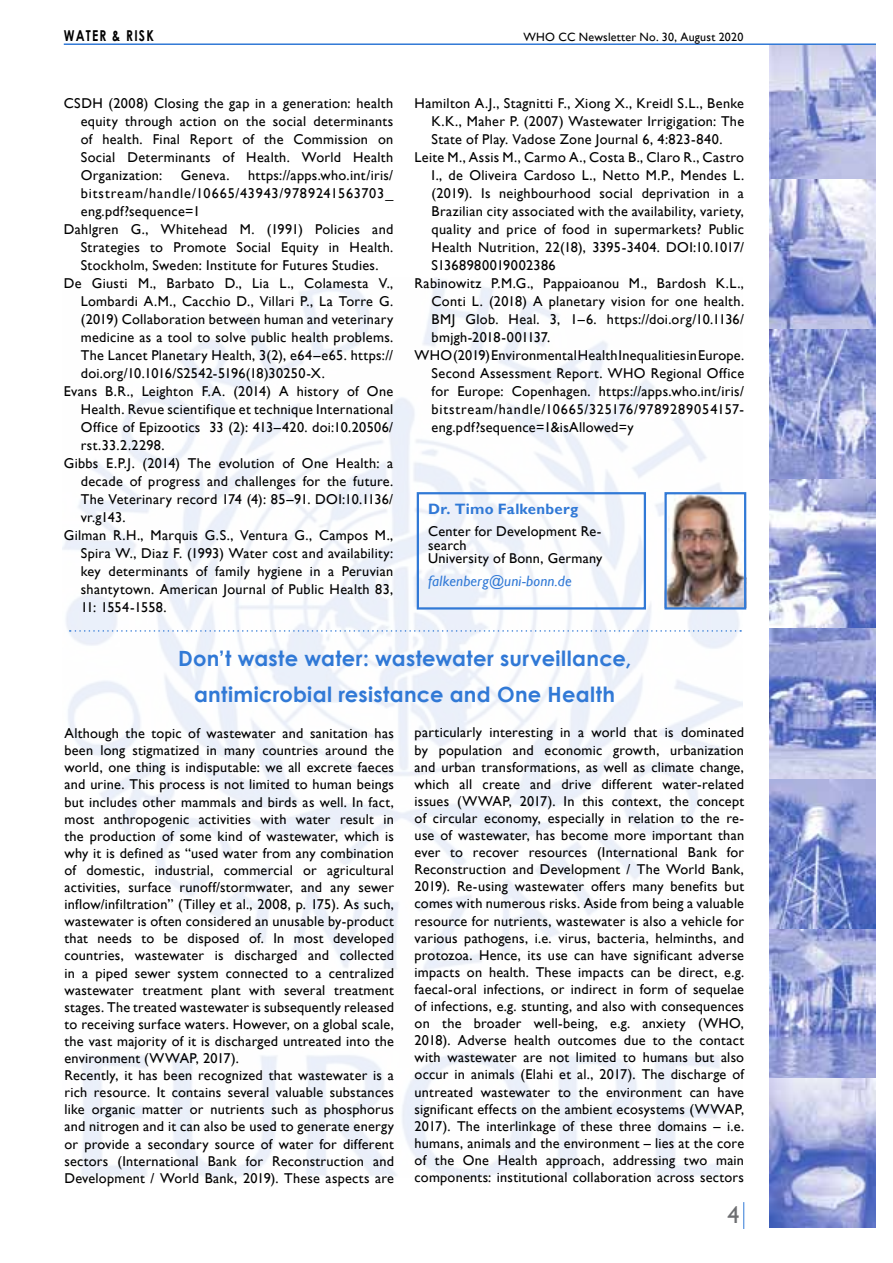
<style>
.page{position:relative;width:893px;height:1263px;background:#fff}
.page>*{position:absolute;margin:0;border:0;box-sizing:border-box;transform-origin:0 0}
.t1{font:24px "Gill Sans";color:#6d6e71}
.t2{font:700 21px/36px "Century Gothic";letter-spacing:.015em;color:#3179d6;text-align:center}
.t3{font:italic 15px "Gill Sans";letter-spacing:.01em;color:#3179d6}
.t4{font:700 15px "Gill Sans";letter-spacing:.015em;color:#3179d6}
.t5{font:700 15px "Century Gothic";letter-spacing:.1em;color:#000;scale:.8 1}
.t6{font:14.25px/17.1px "Gill Sans";letter-spacing:.02em;color:#000;text-align:justify}
.t7{font:14.25px "Gill Sans";letter-spacing:.055em;color:#000}
.t8{font:14.25px "Gill Sans";letter-spacing:.06em;color:#000}
.t9{font:12px "Gill Sans";letter-spacing:.02em;color:#000}
</style>
<div class="page">
<img style="left:770px;top:45px;width:106px;height:1183px">
<svg style="left:743px;top:1202px;width:1px;height:27px"></svg>
<hr style="left:64px;top:43px;width:812px;height:2px;background:#3179d6">
<img style="left:667px;top:495px;width:76px;height:111px">
<div style="left:417px;top:492px;width:229px;height:117px;border:2px solid #3179d6"></div>
<div style="left:664px;top:492px;width:82px;height:117px;border:2px solid #3179d6"></div>
<svg style="left:70px;top:630px;width:671px;height:2px"></svg>
<p class="t5" style="left:64px;top:24px;width:114px">WATER &amp; RISK</p>
<p class="t9" style="left:523px;top:30px;width:221px">WHO CC Newsletter No. 30, August 2020</p>
<p class="t6" style="left:81px;top:94px;width:314px;line-height:18px;text-indent:-17px">CSDH (2008) Closing the gap in a generation: health equity through action on the social determinants of health. Final Report of the Commission on Social Determinants of Health. World Health Organization:</p>
<p class="t6" style="left:181px;top:167px;width:50px">Geneva.</p>
<p class="t6" style="left:248px;top:167px;width:147px">https://apps.who.int/iris/</p>
<p class="t8" style="left:81px;top:185px;width:314px">bitstream/handle/10665/43943/9789241563703_</p>
<p class="t6" style="left:81px;top:203px;width:121px">eng.pdf?sequence=1</p>
<p class="t6" style="left:64px;top:221px;width:331px">Dahlgren G., Whitehead M. (1991) Policies and</p>
<p class="t6" style="left:81px;top:239px;width:314px">Strategies to Promote Social Equity in Health.</p>
<p class="t6" style="left:81px;top:257px;width:299px">Stockholm, Sweden: Institute for Futures Studies.</p>
<p class="t6" style="left:64px;top:275px;width:331px">De Giusti M., Barbato D., Lia L., Colamesta V.,</p>
<p class="t6" style="left:81px;top:293px;width:314px">Lombardi A.M., Cacchio D., Villari P., La Torre G.</p>
<p class="t6" style="left:81px;top:311px;width:314px">(2019) Collaboration between human and veterinary</p>
<p class="t6" style="left:81px;top:329px;width:314px">medicine as a tool to solve public health problems.</p>
<p class="t6" style="left:81px;top:347px;width:314px">The Lancet Planetary Health, 3(2), e64–e65. https://</p>
<p class="t6" style="left:81px;top:365px;width:246px">doi.org/10.1016/S2542-5196(18)30250-X.</p>
<p class="t6" style="left:64px;top:383px;width:331px">Evans B.R., Leighton F.A. (2014) A history of One</p>
<p class="t6" style="left:81px;top:401px;width:314px">Health. Revue scientifique et technique International</p>
<p class="t6" style="left:81px;top:419px;width:314px">Office of Epizootics 33 (2): 413–420. doi:10.20506/</p>
<p class="t6" style="left:81px;top:437px;width:85px">rst.33.2.2298.</p>
<p class="t6" style="left:64px;top:455px;width:331px">Gibbs E.P.J. (2014) The evolution of One Health: a</p>
<p class="t6" style="left:81px;top:473px;width:314px">decade of progress and challenges for the future.</p>
<p class="t6" style="left:81px;top:491px;width:314px">The Veterinary record 174 (4): 85–91. DOI:10.1136/</p>
<p class="t6" style="left:81px;top:509px;width:46px">vr.g143.</p>
<p class="t6" style="left:64px;top:527px;width:331px">Gilman R.H., Marquis G.S., Ventura G., Campos M.,</p>
<p class="t6" style="left:81px;top:545px;width:314px">Spira W., Diaz F. (1993) Water cost and availability:</p>
<p class="t6" style="left:81px;top:563px;width:314px">key determinants of family hygiene in a Peruvian</p>
<p class="t6" style="left:81px;top:581px;width:314px">shantytown. American Journal of Public Health 83,</p>
<p class="t6" style="left:81px;top:599px;width:87px">11: 1554-1558.</p>
<p class="t6" style="left:415px;top:95px;width:331px">Hamilton A.J., Stagnitti F., Xiong X., Kreidl S.L., Benke</p>
<p class="t6" style="left:432px;top:113px;width:314px">K.K., Maher P. (2007) Wastewater Irrigigation: The</p>
<p class="t6" style="left:432px;top:131px;width:292px">State of Play. Vadose Zone Journal 6, 4:823-840.</p>
<p class="t6" style="left:415px;top:149px;width:331px">Leite M., Assis M., Carmo A., Costa B., Claro R., Castro</p>
<p class="t6" style="left:432px;top:167px;width:314px">I., de Oliveira Cardoso L., Netto M.P., Mendes L.</p>
<p class="t6" style="left:432px;top:185px;width:314px">(2019). Is neighbourhood social deprivation in a</p>
<p class="t6" style="left:432px;top:203px;width:314px">Brazilian city associated with the availability, variety,</p>
<p class="t6" style="left:432px;top:221px;width:314px">quality and price of food in supermarkets? Public</p>
<p class="t6" style="left:432px;top:239px;width:314px">Health Nutrition, 22(18), 3395-3404. DOI:10.1017/</p>
<p class="t6" style="left:432px;top:257px;width:126px">S1368980019002386</p>
<p class="t6" style="left:415px;top:275px;width:331px">Rabinowitz P.M.G., Pappaioanou M., Bardosh K.L.,</p>
<p class="t6" style="left:432px;top:293px;width:314px">Conti L. (2018) A planetary vision for one health.</p>
<p class="t6" style="left:432px;top:311px;width:314px">BMJ Glob. Heal. 3, 1–6. https://doi.org/10.1136/</p>
<p class="t6" style="left:432px;top:329px;width:120px">bmjgh-2018-001137.</p>
<p class="t6" style="left:415px;top:347px;width:331px">WHO (2019) Environmental Health Inequalities in Europe.</p>
<p class="t6" style="left:432px;top:365px;width:314px">Second Assessment Report. WHO Regional Office</p>
<p class="t6" style="left:432px;top:383px;width:314px">for Europe: Copenhagen. https://apps.who.int/iris/</p>
<p class="t7" style="left:432px;top:401px;width:314px">bitstream/handle/10665/325176/9789289054157-</p>
<p class="t6" style="left:432px;top:419px;width:204px">eng.pdf?sequence=1&amp;isAllowed=y</p>
<p class="t4" style="left:428px;top:500px;width:151px">Dr. Timo Falkenberg</p>
<p class="t6" style="left:428px;top:525px;width:176px;line-height:13.5px;text-align:left">Center for Development Re&shy;search<br>University of Bonn, Germany</p>
<p class="t3" style="left:428px;top:572px;width:145px">falkenberg@uni-bonn.de</p>
<h2 class="t2" style="left:178px;top:639px;width:455px">Don’t waste water: wastewater surveillance, antimicrobial resistance and One Health</h2>
<p class="t6" style="left:64px;top:725px;width:331px;text-align:left">Although the topic of wastewater and sanitation has been long stigmatized in many countries around the world, one thing is indisputable: we all excrete faeces and urine. This process is not limited to human beings but includes other mammals and birds as well. In fact, most anthropogenic activities with water result in the production of some kind of wastewater, which is why it is defined as “used water from any combination of domestic, industrial, commercial or agricultural activities, surface runoff/stormwater, and any sewer inflow/infiltration” (Tilley et al., 2008, p. 175). As such, wastewater is often considered an unusable by-product that needs to be disposed of. In most developed countries, wastewater is discharged and collected in a piped sewer system connected to a centralized wastewater treatment plant with several treatment stages. The treated wastewater is subsequently released to receiving surface waters. However, on a global scale, the vast majority of it is discharged untreated into the environment (WWAP, 2017).<br>Recently, it has been recognized that wastewater is a rich resource. It contains several valuable substances like organic matter or nutrients such as phosphorus and nitrogen and it can also be used to generate energy or provide a secondary source of water for different sectors (International Bank for Reconstruction and Development / World Bank, 2019). These aspects are</p>
<p class="t6" style="left:415px;top:724px;width:331px">particularly interesting in a world that is dominated by population and economic growth, urbanization and urban transformations, as well as climate change, which all create and drive different water-related issues (WWAP, 2017). In this context, the concept of circular economy, especially in relation to the re&shy;use of wastewater, has become more important than ever to recover resources (International Bank for Reconstruction and Development / The World Bank, 2019). Re-using wastewater offers many benefits but comes with numerous risks. Aside from being a valuable resource for nutrients, wastewater is also a vehicle for various pathogens, i.e. virus, bacteria, helminths, and protozoa. Hence, its use can have significant adverse impacts on health. These impacts can be direct, e.g. faecal-oral infections, or indirect in form of sequelae of infections, e.g. stunting, and also with consequences on the broader well-being, e.g. anxiety (WHO, 2018). Adverse health outcomes due to the contact with wastewater are not limited to humans but also occur in animals (Elahi et al., 2017). The discharge of untreated wastewater to the environment can have significant effects on the ambient ecosystems (WWAP, 2017). The interlinkage of these three domains – i.e. humans, animals and the environment – lies at the core of the One Health approach, addressing two main components: institutional collaboration across sectors</p>
<h1 class="t1" style="left:727px;top:1201px;width:13px">4</h1>
</div>
